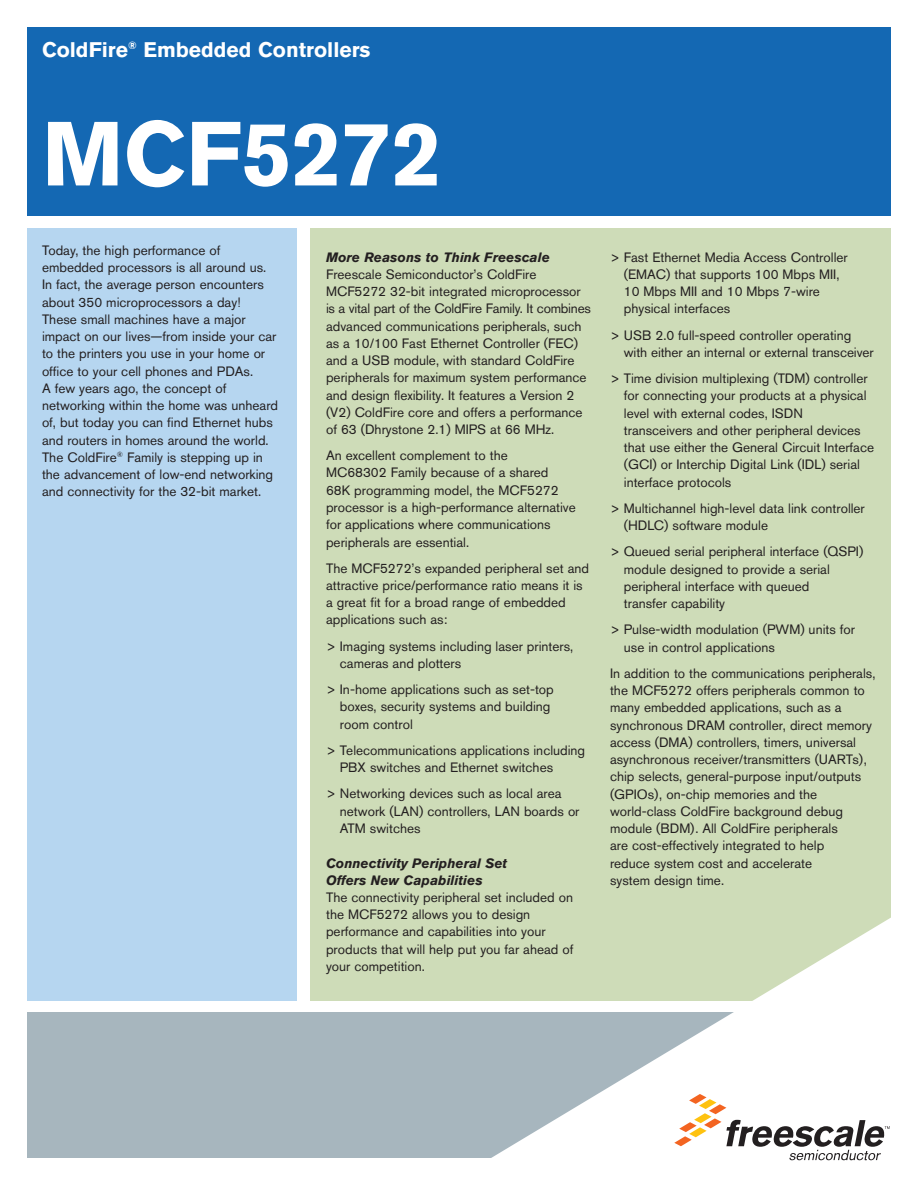
<style>
.page{position:relative;width:918px;height:1188px;background:#fff}
.page>*{position:absolute;margin:0;border:0;box-sizing:border-box;transform-origin:0 0}
.t1{font:700 90px "Akzidenz Grotesk BQ";color:#fff}
.t2{font:700 21px "Akzidenz Grotesk BQ";color:#fff}
.t3{font:13.5px/17.2px "Akzidenz Grotesk BQ";color:#231f20}
.t4{font:italic 700 13.5px/16.8px "Akzidenz Grotesk BQ";color:#231f20}
</style>
<div class="page">
<div style="left:27px;top:27px;width:864px;height:189px;background:#1468b3"></div>
<div style="left:310px;top:228px;width:581px;height:773px;background:#cedcb8"></div>
<div style="left:27px;top:228px;width:270px;height:773px;background:#b6d6f0"></div>
<div style="left:27px;top:1012px;width:864px;height:146px;background:#a7b6be"></div>
<svg style="left:491px;top:917px;width:400px;height:241px"></svg>
<svg style="left:674px;top:1094px;width:216px;height:66px;background:#ddd7d2"></svg>
<h2 class="t2" style="left:42px;top:37px;width:330px">ColdFire<sup>®</sup> Embedded Controllers</h2>
<h1 class="t1" style="left:42px;top:102px;width:402px">MCF5272</h1>
<p class="t3" style="left:42px;top:241px;width:238px">Today, the high performance of embedded processors is all around us.<br>In fact, the average person encounters about 350 microprocessors a day!<br>These small machines have a major impact on our lives—from inside your car to the printers you use in your home or office to your cell phones and PDAs.<br>A few years ago, the concept of networking within the home was unheard of, but today you can find Ethernet hubs and routers in homes around the world.<br>The ColdFire<sup>®</sup> Family is stepping up in the advancement of low-end networking and connectivity for the 32-bit market.</p>
<p class="t4" style="left:326px;top:249px;width:225px">More Reasons to Think Freescale</p>
<p class="t3" style="left:326px;top:265px;width:266px">Freescale Semiconductor’s ColdFire MCF5272 32-bit integrated microprocessor is a vital part of the ColdFire Family. It combines advanced communications peripherals, such as a 10/100 Fast Ethernet Controller (FEC) and a USB module, with standard ColdFire peripherals for maximum system performance and design flexibility. It features a Version 2 (V2) ColdFire core and offers a performance of 63 (Dhrystone 2.1) MIPS at 66 MHz.</p>
<p class="t3" style="left:326px;top:447px;width:251px">An excellent complement to the<br>MC68302 Family because of a shared 68K programming model, the MCF5272 processor is a high-performance alternative for applications where communications peripherals are essential.</p>
<p class="t3" style="left:326px;top:559px;width:265px">The MCF5272’s expanded peripheral set and attractive price/performance ratio means it is a great fit for a broad range of embedded applications such as:</p>
<p class="t3" style="left:340px;top:637px;width:235px;text-indent:-14px">&gt; Imaging systems including laser printers, cameras and plotters</p>
<p class="t3" style="left:340px;top:681px;width:215px;text-indent:-14px">&gt; In-home applications such as set-top boxes, security systems and building room control</p>
<p class="t3" style="left:340px;top:742px;width:247px;text-indent:-14px">&gt; Telecommunications applications including<br>PBX switches and Ethernet switches</p>
<p class="t3" style="left:340px;top:785px;width:241px;text-indent:-14px">&gt; Networking devices such as local area network (LAN) controllers, LAN boards or<br>ATM switches</p>
<p class="t4" style="left:326px;top:856px;width:183px">Connectivity Peripheral Set<br>Offers New Capabilities</p>
<p class="t3" style="left:326px;top:888px;width:249px">The connectivity peripheral set included on the MCF5272 allows you to design performance and capabilities into your products that will help put you far ahead of your competition.</p>
<p class="t3" style="left:624px;top:248px;width:225px;text-indent:-14px">&gt; Fast Ethernet Media Access Controller (EMAC) that supports 100 Mbps MII,<br>10 Mbps MII and 10 Mbps 7-wire physical interfaces</p>
<p class="t3" style="left:624px;top:326px;width:251px;text-indent:-14px">&gt; USB 2.0 full-speed controller operating with either an internal or external transceiver</p>
<p class="t3" style="left:624px;top:370px;width:252px;text-indent:-14px">&gt; Time division multiplexing (TDM) controller for connecting your products at a physical level with external codes, ISDN transceivers and other peripheral devices that use either the General Circuit Interface (GCI) or Interchip Digital Link (IDL) serial interface protocols</p>
<p class="t3" style="left:624px;top:499px;width:243px;text-indent:-14px">&gt; Multichannel high-level data link controller (HDLC) software module</p>
<p class="t3" style="left:624px;top:543px;width:241px;text-indent:-14px">&gt; Queued serial peripheral interface (QSPI) module designed to provide a serial peripheral interface with queued<br>transfer capability</p>
<p class="t3" style="left:624px;top:621px;width:233px;text-indent:-14px">&gt; Pulse-width modulation (PWM) units for use in control applications</p>
<p class="t3" style="left:610px;top:664px;width:267px">In addition to the communications peripherals, the MCF5272 offers peripherals common to many embedded applications, such as a synchronous DRAM controller, direct memory access (DMA) controllers, timers, universal asynchronous receiver/transmitters (UARTs), chip selects, general-purpose input/outputs (GPIOs), on-chip memories and the world-class ColdFire background debug module (BDM). All ColdFire peripherals<br>are cost-effectively integrated to help<br>reduce system cost and accelerate<br>system design time.</p>
</div>
